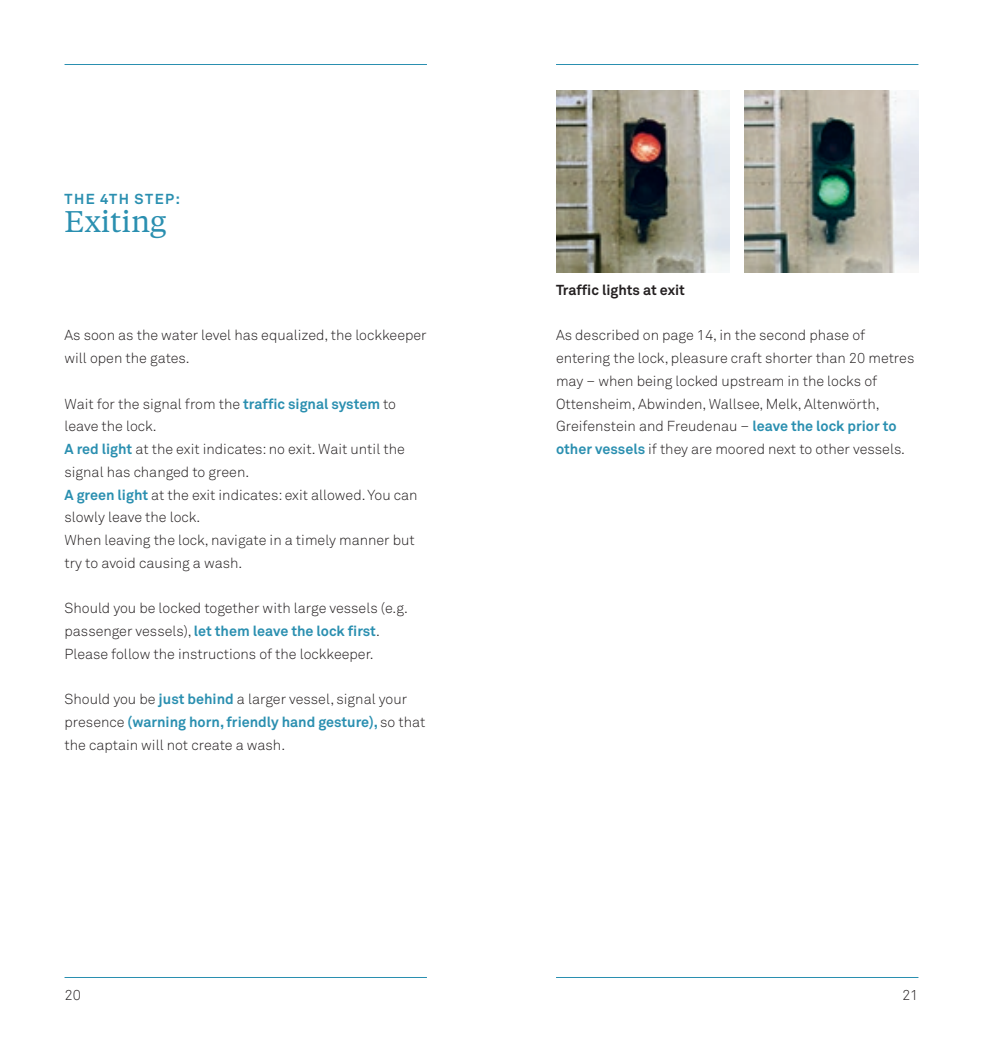
<style>
.page{position:relative;width:983px;height:1042px;background:#fff}
.page>*{position:absolute;margin:0;border:0;box-sizing:border-box;transform-origin:0 0}
.t1{font:29.75px "Tiempos Text";color:#2a8fb0}
.t2{font:300 14.35px/22.8px "Akkurat Std";color:#231f20}
.t3{font:700 14.35px "Akkurat Std";color:#231f20}
.t4{font:700 14.35px "Akkurat Std";letter-spacing:.105em;color:#2a8fb0}
.s1{font-weight:700;color:#2a8fb0}
</style>
<div class="page">
<hr style="left:64px;top:64px;width:363px;height:1px;background:#2a8fb0">
<hr style="left:64px;top:977px;width:363px;height:1px;background:#2a8fb0">
<hr style="left:556px;top:64px;width:362px;height:1px;background:#2a8fb0">
<hr style="left:556px;top:977px;width:362px;height:1px;background:#2a8fb0">
<img style="left:556px;top:90px;width:173px;height:182px">
<img style="left:744px;top:90px;width:174px;height:182px">
<p class="t4" style="left:65px;top:190px;width:117px">THE 4TH STEP:</p>
<h1 class="t1" style="left:64px;top:201px;width:103px">Exiting</h1>
<p class="t2" style="left:64px;top:324px;width:363px">As soon as the water level has equalized, the lockkeeper will open the gates.</p>
<p class="t2" style="left:64px;top:392px;width:354px">Wait for the signal from the <span class="s1">traffic signal system</span> to leave the lock.<br><span class="s1">A red light</span> at the exit indicates: no exit. Wait until the signal has changed to green.<br><span class="s1">A green light</span> at the exit indicates: exit allowed. You can slowly leave the lock.<br>When leaving the lock, navigate in a timely manner but try to avoid causing a wash.</p>
<p class="t2" style="left:64px;top:597px;width:344px">Should you be locked together with large vessels (e.g. passenger vessels), <span class="s1">let them leave the lock first</span>.<br>Please follow the instructions of the lockkeeper.</p>
<p class="t2" style="left:64px;top:688px;width:362px">Should you be <span class="s1">just behind</span> a larger vessel, signal your presence <span class="s1">(warning horn, friendly hand gesture),</span> so that the captain will not create a wash.</p>
<p class="t3" style="left:556px;top:281px;width:130px">Traffic lights at exit</p>
<p class="t2" style="left:556px;top:324px;width:360px">As described on page 14, in the second phase of entering the lock, pleasure craft shorter than 20 metres may – when being locked upstream in the locks of Ottensheim, Abwinden, Wallsee, Melk, Altenwörth, Greifenstein and Freudenau – <span class="s1">leave the lock prior to other vessels</span> if they are moored next to other vessels.</p>
<p class="t2" style="left:64px;top:984px;width:18px">20</p>
<p class="t2" style="left:901px;top:984px;width:18px">21</p>
</div>
